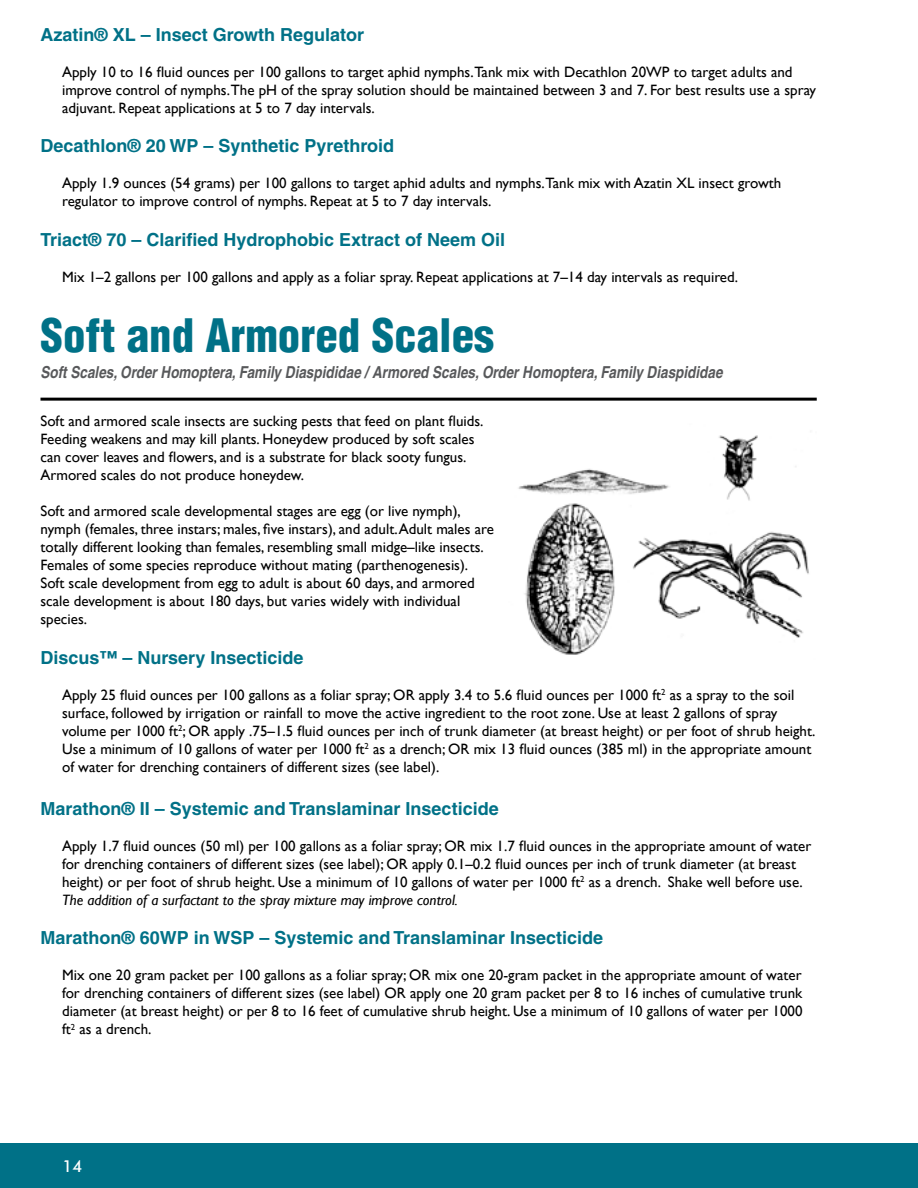
<style>
.page{position:relative;width:918px;height:1188px;background:#fff}
.page>*{position:absolute;margin:0;border:0;box-sizing:border-box;transform-origin:0 0}
.t1{font:900 condensed 45px "Helvetica";color:#007187}
.t2{font:700 18px "Helvetica";color:#007187}
.t3{font:italic 700 condensed 16.5px "Helvetica";color:#58595b}
.t4{font:16.5px "Futuri SW";color:#fff}
.t5{font:15px/18px "Gill Sans";color:#000}
.s1{font-style:italic}
</style>
<div class="page">
<div style="left:0;top:1144px;width:918px;height:44px;background:#007187"></div>
<hr style="left:40px;top:398px;width:777px;height:3px;background:#000">
<img style="left:518px;top:435px;width:291px;height:220px">
<p class="t2" style="left:40px;top:24px;width:325px">Azatin® XL – Insect Growth Regulator</p>
<p class="t5" style="left:62px;top:63px;width:755px">Apply 10 to 16 fluid ounces per 100 gallons to target aphid nymphs.Tank mix with Decathlon 20WP to target adults and improve control of nymphs.The pH of the spray solution should be maintained between 3 and 7. For best results use a spray adjuvant. Repeat applications at 5 to 7 day intervals.</p>
<p class="t2" style="left:40px;top:135px;width:355px">Decathlon® 20 WP – Synthetic Pyrethroid</p>
<p class="t5" style="left:62px;top:174px;width:721px">Apply 1.9 ounces (54 grams) per 100 gallons to target aphid adults and nymphs.Tank mix with Azatin XL insect growth regulator to improve control of nymphs. Repeat at 5 to 7 day intervals.</p>
<p class="t2" style="left:40px;top:229px;width:466px">Triact® 70 – Clarified Hydrophobic Extract of Neem Oil</p>
<p class="t5" style="left:62px;top:268px;width:678px">Mix 1–2 gallons per 100 gallons and apply as a foliar spray. Repeat applications at 7–14 day intervals as required.</p>
<h1 class="t1" style="left:40px;top:307px;width:455px">Soft and Armored Scales</h1>
<p class="t3" style="left:40px;top:362px;width:684px">Soft Scales, Order Homoptera, Family Diaspididae / Armored Scales, Order Homoptera, Family Diaspididae</p>
<p class="t5" style="left:40px;top:412px;width:445px">Soft and armored scale insects are sucking pests that feed on plant fluids.<br>Feeding weakens and may kill plants. Honeydew produced by soft scales can cover leaves and flowers, and is a substrate for black sooty fungus.<br>Armored scales do not produce honeydew.</p>
<p class="t5" style="left:40px;top:502px;width:455px">Soft and armored scale developmental stages are egg (or live nymph), nymph (females, three instars; males, five instars), and adult. Adult males are totally different looking than females, resembling small midge–like insects.<br>Females of some species reproduce without mating (parthenogenesis).<br>Soft scale development from egg to adult is about 60 days, and armored scale development is about 180 days, but varies widely with individual species.</p>
<p class="t2" style="left:40px;top:646px;width:265px">Discus™ – Nursery Insecticide</p>
<p class="t5" style="left:62px;top:686px;width:755px">Apply 25 fluid ounces per 100 gallons as a foliar spray; OR apply 3.4 to 5.6 fluid ounces per 1000 ft<sup>2</sup> as a spray to the soil surface, followed by irrigation or rainfall to move the active ingredient to the root zone. Use at least 2 gallons of spray volume per 1000 ft<sup>2</sup>; OR apply .75–1.5 fluid ounces per inch of trunk diameter (at breast height) or per foot of shrub height.<br>Use a minimum of 10 gallons of water per 1000 ft<sup>2</sup> as a drench; OR mix 13 fluid ounces (385 ml) in the appropriate amount of water for drenching containers of different sizes (see label).</p>
<p class="t2" style="left:40px;top:798px;width:460px">Marathon® II – Systemic and Translaminar Insecticide</p>
<p class="t5" style="left:62px;top:837px;width:751px">Apply 1.7 fluid ounces (50 ml) per 100 gallons as a foliar spray; OR mix 1.7 fluid ounces in the appropriate amount of water for drenching containers of different sizes (see label); OR apply 0.1–0.2 fluid ounces per inch of trunk diameter (at breast height) or per foot of shrub height. Use a minimum of 10 gallons of water per 1000 ft<sup>2</sup> as a drench. Shake well before use.<br><span class="s1">The addition of a surfactant to the spray mixture may improve control.</span></p>
<p class="t2" style="left:40px;top:927px;width:564px">Marathon® 60WP in WSP – Systemic and Translaminar Insecticide</p>
<p class="t5" style="left:62px;top:966px;width:742px;text-align:justify">Mix one 20 gram packet per 100 gallons as a foliar spray; OR mix one 20-gram packet in the appropriate amount of water for drenching containers of different sizes (see label) OR apply one 20 gram packet per 8 to 16 inches of cumulative trunk diameter (at breast height) or per 8 to 16 feet of cumulative shrub height. Use a minimum of 10 gallons of water per 1000 ft<sup>2</sup> as a drench.</p>
<p class="t4" style="left:62px;top:1156px;width:21px">14</p>
</div>
